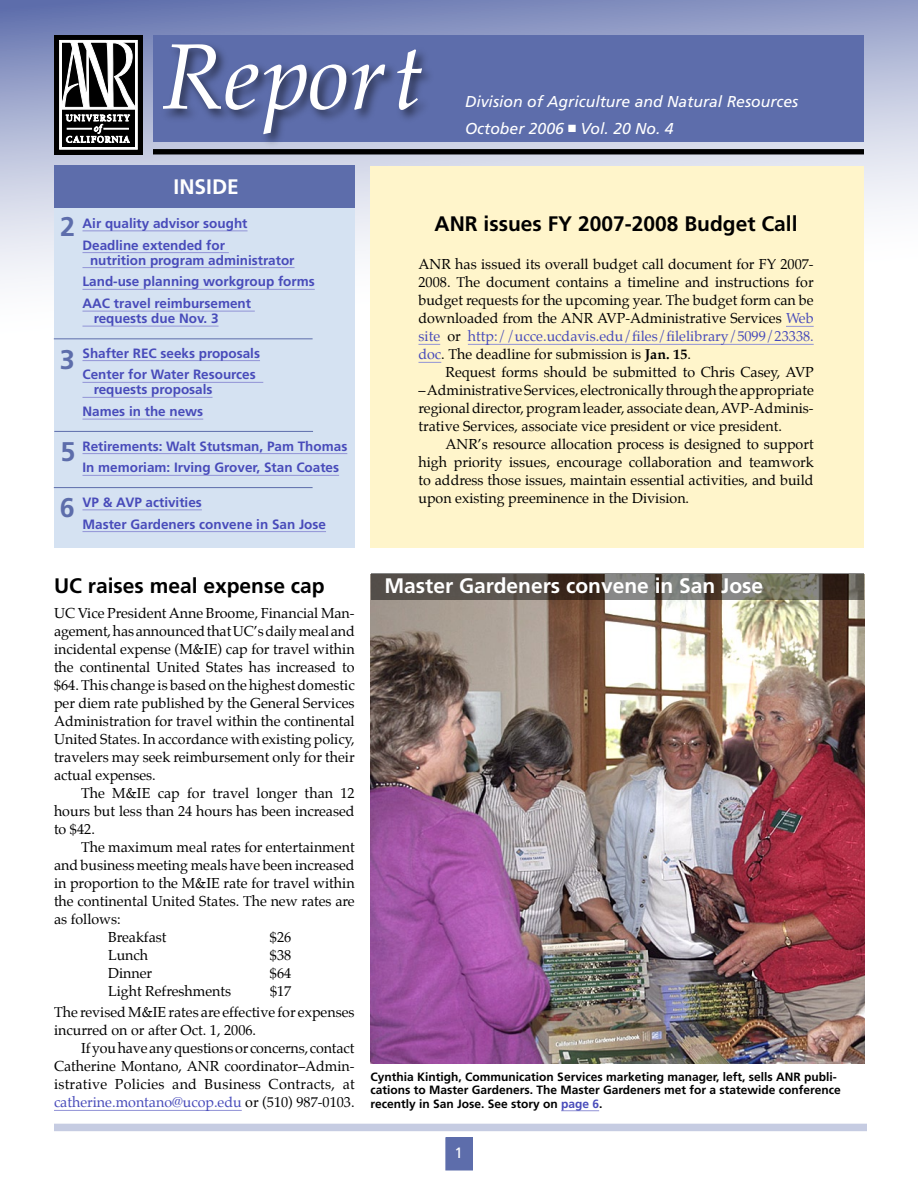
<style>
.page{position:relative;width:918px;height:1188px;background:#fff}
.page>*{position:absolute;margin:0;border:0;box-sizing:border-box;transform-origin:0 0}
.t1{font:italic 93px "Palatino";color:#fff}
.t2{font:700 27px "Frutiger";color:#5d6dab}
.Hed14{font:700 21px "Frutiger";color:#000}
.Hed14-2{font:700 21px "Frutiger";color:#fff}
.t3{font:italic 15.75px "Frutiger";color:#fff}
.t4{font:15px "Frutiger";color:#fff}
.BodyTXT2{font:14.25px/18px "Palatino";color:#000;text-align:justify}
.BodyTXT1{font:14.25px/18px "Palatino";color:#000;text-align:justify}
.t5{font:700 13.5px/15px "Frutiger";color:#484bba}
.t6{font:700 12px/13.5px "Frutiger";color:#000}
.s1{color:#484bba}
.s2{font-weight:700}
</style>
<div class="page">
<div style="left:446px;top:1138px;width:26px;height:32px;background:#5d6dab"></div>
<div style="left:446px;top:1137px;width:27px;height:33px;border:1px solid #5d6dab"></div>
<div style="left:54px;top:1124px;width:813px;height:7px;background:#c6cce2"></div>
<svg style="left:0;top:0;width:918px;height:340px"></svg>
<div style="left:153px;top:35px;width:711px;height:107px;background:#5d6dab"></div>
<div style="left:160px;top:39px;width:276px;height:110px;background:#000;opacity:.55"></div>
<div style="left:54px;top:35px;width:89px;height:120px;background:#000"></div>
<svg style="left:59px;top:40px;width:78px;height:109px"></svg>
<div style="left:54px;top:199px;width:300px;height:348px;background:#d5e2f2"></div>
<div style="left:54px;top:165px;width:300px;height:43px;background:#5d6dab"></div>
<hr style="left:54px;top:338px;width:259px;height:1px;background:#5d6dab">
<hr style="left:54px;top:487px;width:259px;height:1px;background:#5d6dab">
<hr style="left:83px;top:230px;width:165px;height:1px;background:#9193d6">
<hr style="left:83px;top:252px;width:146px;height:1px;background:#9193d6">
<hr style="left:83px;top:267px;width:212px;height:1px;background:#9193d6">
<hr style="left:83px;top:289px;width:232px;height:1px;background:#9193d6">
<hr style="left:83px;top:311px;width:172px;height:1px;background:#9193d6">
<hr style="left:83px;top:326px;width:136px;height:1px;background:#9193d6">
<hr style="left:83px;top:360px;width:177px;height:1px;background:#9193d6">
<hr style="left:83px;top:382px;width:180px;height:1px;background:#9193d6">
<hr style="left:83px;top:397px;width:130px;height:1px;background:#9193d6">
<hr style="left:83px;top:419px;width:120px;height:1px;background:#9193d6">
<hr style="left:83px;top:453px;width:264px;height:1px;background:#9193d6">
<hr style="left:83px;top:475px;width:256px;height:1px;background:#9193d6">
<hr style="left:83px;top:509px;width:119px;height:1px;background:#9193d6">
<hr style="left:83px;top:531px;width:243px;height:1px;background:#9193d6">
<hr style="left:54px;top:431px;width:259px;height:1px;background:#5d6dab">
<div style="left:371px;top:166px;width:493px;height:381px;background:#fff5cb"></div>
<hr style="left:54px;top:1110px;width:188px;height:1px;background:#9193d6">
<svg style="left:786px;top:326px;width:28px;height:1px"></svg>
<svg style="left:419px;top:344px;width:21px;height:1px"></svg>
<hr style="left:468px;top:344px;width:346px;height:1px;background:#9193d6">
<svg style="left:419px;top:362px;width:22px;height:1px"></svg>
<div style="left:153px;top:149px;width:711px;height:5px;background:#000"></div>
<img style="left:371px;top:599px;width:493px;height:465px">
<hr style="left:561px;top:1110px;width:38px;height:1px;background:#9193d6">
<svg style="left:371px;top:573px;width:493px;height:26px;background:#625d55"></svg>
<p class="t1" style="left:162px;top:3px;width:263px">Report</p>
<p class="t3" style="left:465px;top:92px;width:335px">Division of Agriculture and Natural Resources</p>
<p class="t3" style="left:465px;top:119px;width:210px">October 2006 ■ Vol. 20 No. 4</p>
<p class="Hed14-2" style="left:174px;top:174px;width:67px">INSIDE</p>
<p class="t2" style="left:60px;top:211px;width:17px">2</p>
<p class="t2" style="left:60px;top:343px;width:17px">3</p>
<p class="t2" style="left:60px;top:436px;width:17px">5</p>
<p class="t2" style="left:60px;top:492px;width:17px">6</p>
<p class="t5" style="left:83px;top:216px;width:167px">Air quality advisor sought</p>
<p class="t5" style="left:90px;top:237px;width:206px;text-indent:-8px">Deadline extended for<br>nutrition program administrator</p>
<p class="t5" style="left:83px;top:274px;width:234px">Land-use planning workgroup forms</p>
<p class="t5" style="left:94px;top:296px;width:159px;text-indent:-11px">AAC travel reimbursement requests due Nov. 3</p>
<p class="t5" style="left:83px;top:345px;width:179px">Shafter REC seeks proposals</p>
<p class="t5" style="left:94px;top:367px;width:164px;text-indent:-11px">Center for Water Resources requests proposals</p>
<p class="t5" style="left:83px;top:404px;width:122px">Names in the news</p>
<p class="t5" style="left:83px;top:438px;width:266px">Retirements: Walt Stutsman, Pam Thomas</p>
<p class="t5" style="left:83px;top:460px;width:258px">In memoriam: Irving Grover, Stan Coates</p>
<p class="t5" style="left:83px;top:495px;width:121px">VP &amp; AVP activities</p>
<p class="t5" style="left:83px;top:516px;width:245px">Master Gardeners convene in San Jose</p>
<p class="Hed14" style="left:435px;top:211px;width:364px">ANR issues FY 2007-2008 Budget Call</p>
<p class="BodyTXT1" style="left:419px;top:255px;width:397px">ANR has issued its overall budget call document for FY 2007- 2008. The document contains a timeline and instructions for budget requests for the upcoming year. The budget form can be downloaded from the ANR AVP-Administrative Services <span class="s1">Web site</span> or <span class="s1">http://ucce.ucdavis.edu/files/filelibrary/5099/23338. doc</span>. The deadline for submission is <span class="s2">Jan. 15</span>.</p>
<p class="BodyTXT2" style="left:446px;top:363px;width:370px">Request forms should be submitted to Chris Casey, AVP</p>
<p class="BodyTXT2" style="left:419px;top:381px;width:397px">– Administrative Services, electronically through the appropriate regional director, program leader, associate dean, AVP-Adminis&shy;trative Services, associate vice president or vice president.</p>
<p class="BodyTXT2" style="left:419px;top:435px;width:397px;text-indent:27px">ANR’s resource allocation process is designed to support high priority issues, encourage collaboration and teamwork to address those issues, maintain essential activities, and build upon existing preeminence in the Division.</p>
<p class="Hed14" style="left:54px;top:574px;width:272px">UC raises meal expense cap</p>
<p class="BodyTXT1" style="left:54px;top:604px;width:302px">UC Vice President Anne Broome, Financial Man&shy;agement, has announced that UC’s daily meal and incidental expense (M&amp;IE) cap for travel within the continental United States has increased to $64. This change is based on the highest domestic per diem rate published by the General Services Administration for travel within the continental United States. In accordance with existing policy, travelers may seek reimbursement only for their actual expenses.</p>
<p class="BodyTXT2" style="left:54px;top:784px;width:302px;text-indent:27px">The M&amp;IE cap for travel longer than 12 hours but less than 24 hours has been increased to $42.</p>
<p class="BodyTXT2" style="left:54px;top:838px;width:302px;text-indent:27px">The maximum meal rates for entertainment and business meeting meals have been increased in proportion to the M&amp;IE rate for travel within the continental United States. The new rates are as follows:</p>
<p class="BodyTXT2" style="left:108px;top:928px;width:60px">Breakfast</p>
<p class="BodyTXT2" style="left:270px;top:928px;width:23px">$26</p>
<p class="BodyTXT2" style="left:108px;top:946px;width:42px">Lunch</p>
<p class="BodyTXT2" style="left:270px;top:946px;width:23px">$38</p>
<p class="BodyTXT2" style="left:108px;top:964px;width:46px">Dinner</p>
<p class="BodyTXT2" style="left:270px;top:964px;width:23px">$64</p>
<p class="BodyTXT2" style="left:108px;top:982px;width:125px">Light Refreshments</p>
<p class="BodyTXT2" style="left:270px;top:982px;width:23px">$17</p>
<p class="BodyTXT1" style="left:54px;top:1003px;width:302px">The revised M&amp;IE rates are effective for expenses incurred on or after Oct. 1, 2006.</p>
<p class="BodyTXT2" style="left:54px;top:1039px;width:302px;text-indent:27px">If you have any questions or concerns, contact Catherine Montano, ANR coordinator–Admin&shy;istrative Policies and Business Contracts, at <span class="s1">catherine.montano@ucop.edu</span> or (510) 987-0103.</p>
<p class="Hed14-2" style="left:384px;top:574px;width:380px">Master Gardeners convene in San Jose</p>
<p class="t6" style="left:371px;top:1070px;width:472px">Cynthia Kintigh, Communication Services marketing manager, left, sells ANR publi&shy;cations to Master Gardeners. The Master Gardeners met for a statewide conference recently in San Jose. See story on <span class="s1">page 6</span>.</p>
<p class="t4" style="left:454px;top:1144px;width:10px">1</p>
</div>
